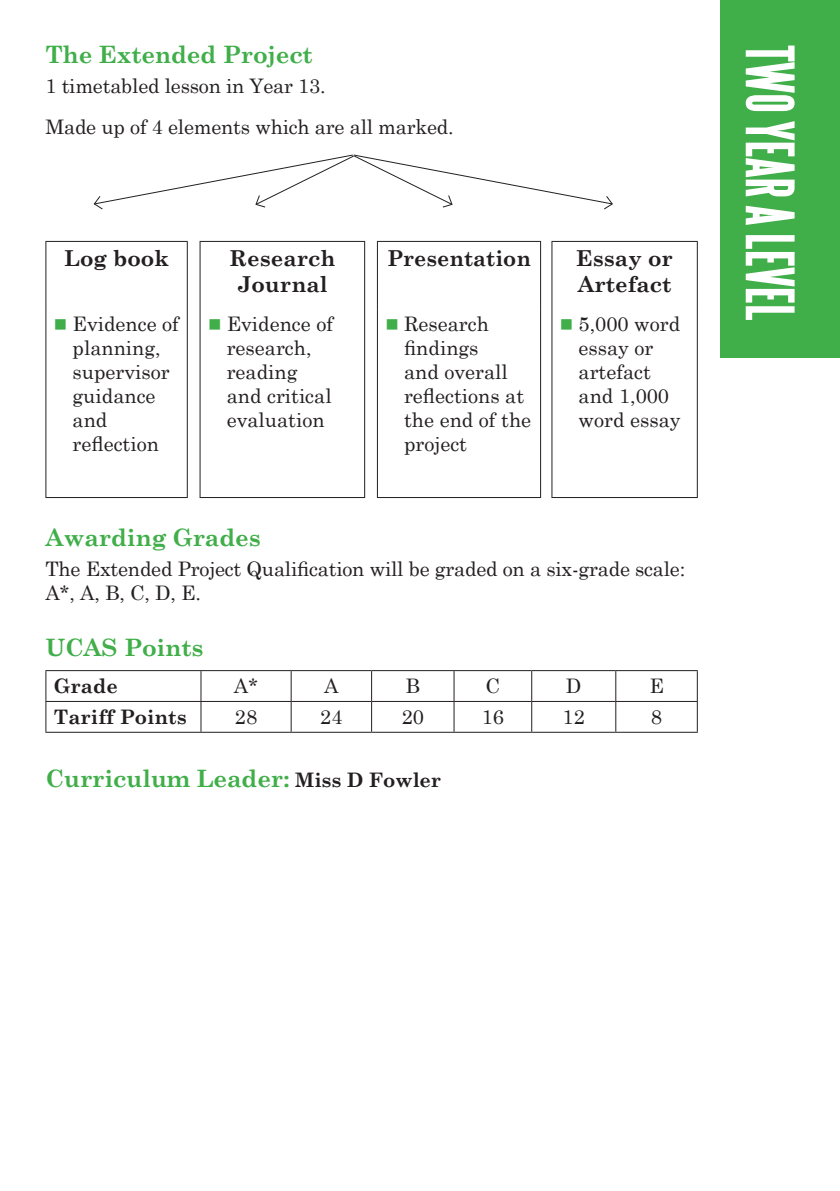
<style>
.page{position:relative;width:840px;height:1191px;background:#fff}
.page>*{position:absolute;margin:0;border:0;box-sizing:border-box;transform-origin:0 0}
.t1{font:700 58.8px "Steelfish";letter-spacing:.01em;color:#fff}
.t2{font:700 24px "Century Schoolbook";letter-spacing:-.01em;color:#40ae49}
.t3{font:700 22px/26.4px "Century Schoolbook";color:#231f20;text-align:center}
.t4{font:20px/24px "Century Schoolbook";color:#231f20}
.t5{font:700 20px "Century Schoolbook";color:#231f20}
.s1{color:#40ae49}
.s2{font-size:20px;color:#231f20}
</style>
<div class="page">
<hr style="left:45px;top:241px;width:143px;height:1px;background:#231f20">
<hr style="left:45px;top:242px;width:1px;height:67px;background:#231f20">
<hr style="left:187px;top:242px;width:1px;height:67px;background:#231f20">
<hr style="left:199px;top:241px;width:166px;height:1px;background:#231f20">
<hr style="left:199px;top:242px;width:1px;height:67px;background:#231f20">
<hr style="left:364px;top:242px;width:1px;height:67px;background:#231f20">
<hr style="left:377px;top:241px;width:163px;height:1px;background:#231f20">
<hr style="left:377px;top:242px;width:1px;height:67px;background:#231f20">
<hr style="left:540px;top:242px;width:1px;height:67px;background:#231f20">
<hr style="left:551px;top:241px;width:146px;height:1px;background:#231f20">
<hr style="left:551px;top:242px;width:1px;height:67px;background:#231f20">
<hr style="left:696px;top:242px;width:1px;height:67px;background:#231f20">
<hr style="left:45px;top:309px;width:1px;height:188px;background:#231f20">
<hr style="left:187px;top:309px;width:1px;height:188px;background:#231f20">
<hr style="left:199px;top:309px;width:1px;height:188px;background:#231f20">
<hr style="left:364px;top:309px;width:1px;height:188px;background:#231f20">
<hr style="left:377px;top:309px;width:1px;height:188px;background:#231f20">
<hr style="left:540px;top:309px;width:1px;height:188px;background:#231f20">
<hr style="left:551px;top:309px;width:1px;height:188px;background:#231f20">
<hr style="left:696px;top:309px;width:1px;height:188px;background:#231f20">
<hr style="left:45px;top:497px;width:143px;height:1px;background:#231f20">
<hr style="left:199px;top:497px;width:166px;height:1px;background:#231f20">
<hr style="left:377px;top:497px;width:163px;height:1px;background:#231f20">
<hr style="left:551px;top:497px;width:146px;height:1px;background:#231f20">
<hr style="left:45px;top:670px;width:156px;height:1px;background:#231f20">
<hr style="left:45px;top:671px;width:1px;height:30px;background:#231f20">
<hr style="left:201px;top:670px;width:90px;height:1px;background:#231f20">
<hr style="left:200px;top:671px;width:1px;height:30px;background:#231f20">
<hr style="left:291px;top:670px;width:80px;height:1px;background:#231f20">
<hr style="left:290px;top:671px;width:1px;height:30px;background:#231f20">
<hr style="left:371px;top:670px;width:83px;height:1px;background:#231f20">
<hr style="left:371px;top:671px;width:1px;height:30px;background:#231f20">
<hr style="left:454px;top:670px;width:77px;height:1px;background:#231f20">
<hr style="left:453px;top:671px;width:1px;height:30px;background:#231f20">
<hr style="left:531px;top:670px;width:84px;height:1px;background:#231f20">
<hr style="left:531px;top:671px;width:1px;height:30px;background:#231f20">
<hr style="left:615px;top:670px;width:82px;height:1px;background:#231f20">
<hr style="left:615px;top:671px;width:1px;height:30px;background:#231f20">
<hr style="left:696px;top:671px;width:1px;height:30px;background:#231f20">
<hr style="left:45px;top:701px;width:156px;height:1px;background:#231f20">
<hr style="left:45px;top:702px;width:1px;height:30px;background:#231f20">
<hr style="left:201px;top:701px;width:90px;height:1px;background:#231f20">
<hr style="left:200px;top:702px;width:1px;height:30px;background:#231f20">
<hr style="left:291px;top:701px;width:80px;height:1px;background:#231f20">
<hr style="left:290px;top:702px;width:1px;height:30px;background:#231f20">
<hr style="left:371px;top:701px;width:83px;height:1px;background:#231f20">
<hr style="left:371px;top:702px;width:1px;height:30px;background:#231f20">
<hr style="left:454px;top:701px;width:77px;height:1px;background:#231f20">
<hr style="left:453px;top:702px;width:1px;height:30px;background:#231f20">
<hr style="left:531px;top:701px;width:84px;height:1px;background:#231f20">
<hr style="left:531px;top:702px;width:1px;height:30px;background:#231f20">
<hr style="left:615px;top:701px;width:82px;height:1px;background:#231f20">
<hr style="left:615px;top:702px;width:1px;height:30px;background:#231f20">
<hr style="left:696px;top:702px;width:1px;height:30px;background:#231f20">
<hr style="left:45px;top:732px;width:156px;height:1px;background:#231f20">
<hr style="left:201px;top:732px;width:90px;height:1px;background:#231f20">
<hr style="left:291px;top:732px;width:80px;height:1px;background:#231f20">
<hr style="left:371px;top:732px;width:83px;height:1px;background:#231f20">
<hr style="left:454px;top:732px;width:77px;height:1px;background:#231f20">
<hr style="left:531px;top:732px;width:84px;height:1px;background:#231f20">
<hr style="left:615px;top:732px;width:82px;height:1px;background:#231f20">
<svg style="left:93px;top:154px;width:520px;height:56px"></svg>
<div style="left:720px;top:0;width:119px;height:357px;background:#40ae49"></div>
<p class="t2" style="left:45px;top:36px;width:268px">The Extended Project</p>
<p class="t4" style="left:45px;top:72px;width:282px">1 timetabled lesson in Year 13.</p>
<p class="t4" style="left:45px;top:113px;width:409px">Made up of 4 elements which are all marked.</p>
<p class="t3" style="left:64px;top:243px;width:106px">Log book</p>
<p class="t3" style="left:229px;top:243px;width:108px">Research<br>Journal</p>
<p class="t3" style="left:387px;top:243px;width:145px">Presentation</p>
<p class="t3" style="left:576px;top:243px;width:98px;text-align:left">Essay or<br>Artefact</p>
<p class="t4" style="left:72px;top:310px;width:108px;text-indent:-19px"><span class="s1">■</span> Evidence of planning, supervisor guidance and reflection</p>
<p class="t4" style="left:226px;top:310px;width:108px;text-indent:-19px"><span class="s1">■</span> Evidence of research, reading and critical evaluation</p>
<p class="t4" style="left:404px;top:310px;width:129px;text-indent:-19px"><span class="s1">■</span> Research findings<br>and overall reflections at the end of the project</p>
<p class="t4" style="left:578px;top:310px;width:103px;text-indent:-19px"><span class="s1">■</span> 5,000 word essay or artefact and 1,000 word essay</p>
<p class="t2" style="left:45px;top:519px;width:217px">Awarding Grades</p>
<p class="t4" style="left:45px;top:555px;width:641px">The Extended Project Qualification will be graded on a six-grade scale:<br>A*, A, B, C, D, E.</p>
<p class="t2" style="left:45px;top:629px;width:159px">UCAS Points</p>
<p class="t5" style="left:54px;top:670px;width:66px">Grade</p>
<p class="t4" style="left:234px;top:672px;width:26px">A*</p>
<p class="t4" style="left:324px;top:672px;width:16px">A</p>
<p class="t4" style="left:405px;top:672px;width:16px">B</p>
<p class="t4" style="left:485px;top:672px;width:16px">C</p>
<p class="t4" style="left:565px;top:672px;width:17px">D</p>
<p class="t4" style="left:649px;top:672px;width:16px">E</p>
<p class="t5" style="left:54px;top:701px;width:134px">Tariff Points</p>
<p class="t4" style="left:235px;top:703px;width:24px">28</p>
<p class="t4" style="left:320px;top:703px;width:24px">24</p>
<p class="t4" style="left:401px;top:703px;width:24px">20</p>
<p class="t4" style="left:481px;top:703px;width:24px">16</p>
<p class="t4" style="left:562px;top:703px;width:24px">12</p>
<p class="t4" style="left:650px;top:703px;width:13px">8</p>
<p class="t2" style="left:45px;top:759px;width:397px">Curriculum Leader: <span class="s2">Miss D Fowler</span></p>
<p class="t1" style="left:802px;top:45px;width:277px;rotate:90deg">TWO YEAR A LEVEL</p>
</div>
